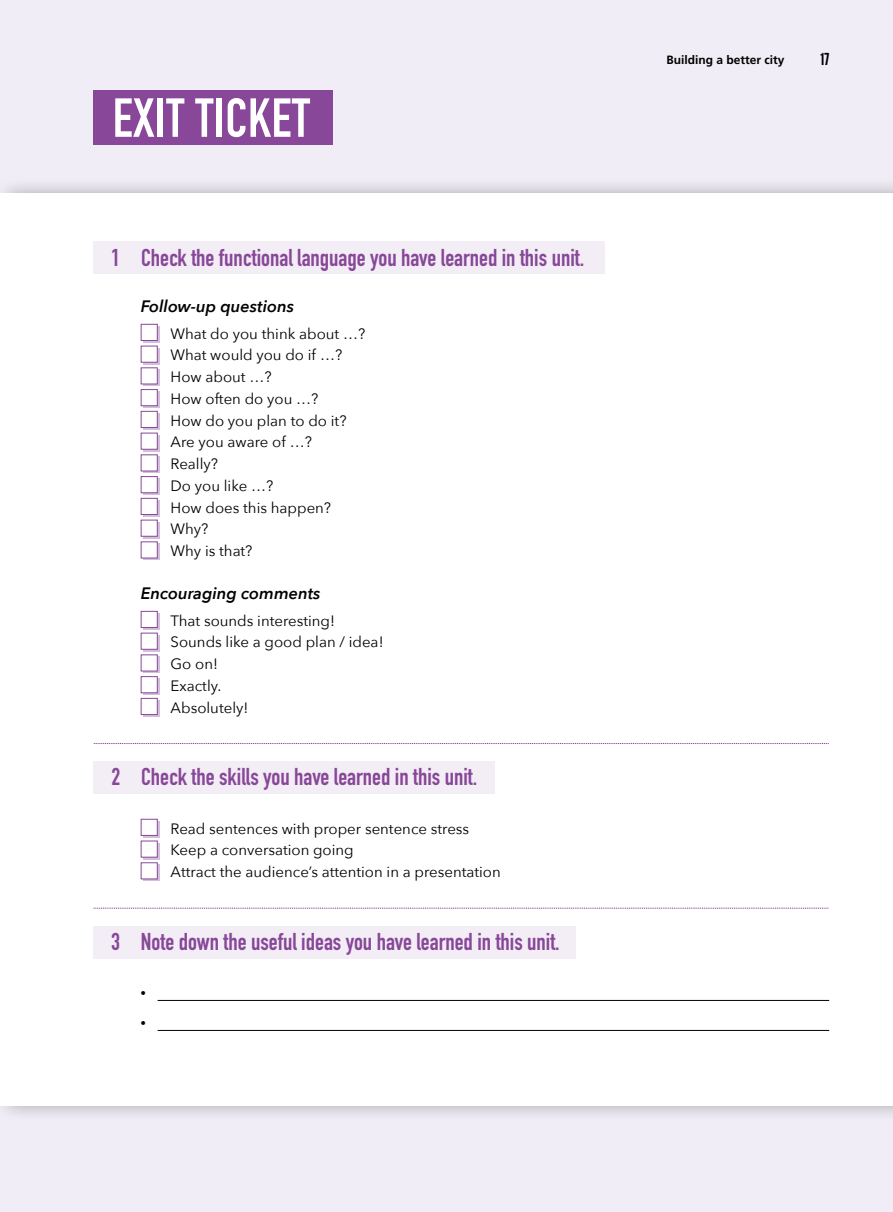
<style>
.page{position:relative;width:893px;height:1212px;background:#f0edf6}
.page>*{position:absolute;margin:0;border:0;box-sizing:border-box;transform-origin:0 0}
.t1{font:700 54px "DIN Condensed";letter-spacing:.01em;color:#fff}
.t2{font:700 24px "DIN Condensed";color:#884798}
.t3{font:italic 600 16.5px "Avenir Next";color:#000}
.t4{font:16.5px "League Gothic";color:#000}
.t5{font:15px/21.8px "Avenir Next";color:#000}
.t6{font:700 12px "Frutiger LT Std";color:#000}
.t7{font:12px "DIN Cond";color:#000}
</style>
<div class="page">
<div style="left:94px;top:91px;width:239px;height:54px;background:#884798"></div>
<div style="left:0;top:176px;width:893px;height:946px;background:#000;opacity:.3"></div>
<div style="left:0;top:193px;width:893px;height:913px;background:#fff"></div>
<svg style="left:94px;top:743px;width:735px;height:1px"></svg>
<svg style="left:93px;top:908px;width:736px;height:1px"></svg>
<div style="left:94px;top:241px;width:511px;height:32px;background:#f3eef6"></div>
<div style="left:94px;top:762px;width:401px;height:32px;background:#f3eef6"></div>
<div style="left:93px;top:927px;width:483px;height:32px;background:#f3eef6"></div>
<div style="left:143px;top:821px;width:16px;height:16px;background:#d3bfdc"></div>
<div style="left:141px;top:819px;width:17px;height:17px;background:#fff;border:1px solid #884798"></div>
<svg style="left:143px;top:843px;width:16px;height:16px"></svg>
<div style="left:141px;top:841px;width:17px;height:16px;background:#fff;border:1px solid #884798"></div>
<div style="left:143px;top:865px;width:16px;height:16px;background:#b189bd"></div>
<div style="left:141px;top:862px;width:17px;height:17px;background:#fff;border:1px solid #884798"></div>
<hr style="left:158px;top:1000px;width:671px;height:1px;background:#000">
<hr style="left:158px;top:1030px;width:671px;height:1px;background:#000">
<div style="left:143px;top:326px;width:16px;height:16px;background:#d3bfdc"></div>
<div style="left:141px;top:324px;width:17px;height:17px;background:#fff;border:1px solid #884798"></div>
<svg style="left:143px;top:348px;width:16px;height:16px"></svg>
<div style="left:141px;top:346px;width:17px;height:16px;background:#fff;border:1px solid #884798"></div>
<div style="left:143px;top:370px;width:16px;height:16px;background:#ad83ba"></div>
<div style="left:141px;top:368px;width:17px;height:16px;background:#fff;border:1px solid #884798"></div>
<div style="left:143px;top:391px;width:16px;height:17px;background:#c0a0ca"></div>
<div style="left:141px;top:389px;width:17px;height:17px;background:#fff;border:1px solid #884798"></div>
<div style="left:143px;top:413px;width:16px;height:16px;background:#d3bfdc"></div>
<div style="left:141px;top:411px;width:17px;height:17px;background:#fff;border:1px solid #884798"></div>
<svg style="left:143px;top:435px;width:16px;height:16px"></svg>
<div style="left:141px;top:433px;width:17px;height:16px;background:#fff;border:1px solid #884798"></div>
<svg style="left:143px;top:457px;width:16px;height:16px"></svg>
<div style="left:141px;top:455px;width:17px;height:16px;background:#fff;border:1px solid #884798"></div>
<div style="left:143px;top:478px;width:16px;height:17px;background:#bf9fca"></div>
<div style="left:141px;top:476px;width:17px;height:17px;background:#fff;border:1px solid #884798"></div>
<div style="left:143px;top:500px;width:16px;height:16px;background:#d3bfdc"></div>
<div style="left:141px;top:498px;width:17px;height:17px;background:#fff;border:1px solid #884798"></div>
<svg style="left:143px;top:522px;width:16px;height:16px"></svg>
<div style="left:141px;top:520px;width:17px;height:16px;background:#fff;border:1px solid #884798"></div>
<div style="left:143px;top:544px;width:16px;height:16px;background:#ac80b8"></div>
<div style="left:141px;top:542px;width:17px;height:16px;background:#fff;border:1px solid #884798"></div>
<div style="left:143px;top:613px;width:16px;height:16px;background:#d3bfdc"></div>
<div style="left:141px;top:611px;width:17px;height:17px;background:#fff;border:1px solid #884798"></div>
<svg style="left:143px;top:635px;width:16px;height:16px"></svg>
<div style="left:141px;top:633px;width:17px;height:16px;background:#fff;border:1px solid #884798"></div>
<div style="left:143px;top:657px;width:16px;height:16px;background:#aa7eb7"></div>
<div style="left:141px;top:655px;width:17px;height:16px;background:#fff;border:1px solid #884798"></div>
<div style="left:143px;top:678px;width:16px;height:17px;background:#bc9bc7"></div>
<div style="left:141px;top:676px;width:17px;height:17px;background:#fff;border:1px solid #884798"></div>
<div style="left:143px;top:700px;width:16px;height:16px;background:#d3bfdc"></div>
<div style="left:141px;top:698px;width:17px;height:17px;background:#fff;border:1px solid #884798"></div>
<h1 class="t1" style="left:113px;top:82px;width:199px">EXIT TICKET</h1>
<h2 class="t2" style="left:111px;top:241px;width:474px">1 Check the functional language you have learned in this unit.</h2>
<p class="t3" style="left:141px;top:292px;width:155px">Follow-up questions</p>
<p class="t5" style="left:171px;top:322px;width:196px">What do you think about …?<br>What would you do if …?<br>How about …?<br>How often do you …?<br>How do you plan to do it?<br>Are you aware of …?<br>Really?<br>Do you like …?<br>How does this happen?<br>Why?<br>Why is that?</p>
<p class="t3" style="left:141px;top:579px;width:181px">Encouraging comments</p>
<p class="t5" style="left:171px;top:609px;width:214px">That sounds interesting!<br>Sounds like a good plan / idea!<br>Go on!<br>Exactly.<br>Absolutely!</p>
<h2 class="t2" style="left:111px;top:761px;width:367px">2 Check the skills you have learned in this unit.</h2>
<p class="t5" style="left:171px;top:817px;width:332px">Read sentences with proper sentence stress<br>Keep a conversation going<br>Attract the audience’s attention in a presentation</p>
<h2 class="t2" style="left:111px;top:925px;width:450px">3 Note down the useful ideas you have learned in this unit.</h2>
<p class="t7" style="left:141px;top:985px;width:7px">•</p>
<p class="t7" style="left:141px;top:1015px;width:7px">•</p>
<p class="t6" style="left:666px;top:53px;width:120px">Building a better city</p>
<p class="t4" style="left:821px;top:50px;width:10px">17</p>
</div>
